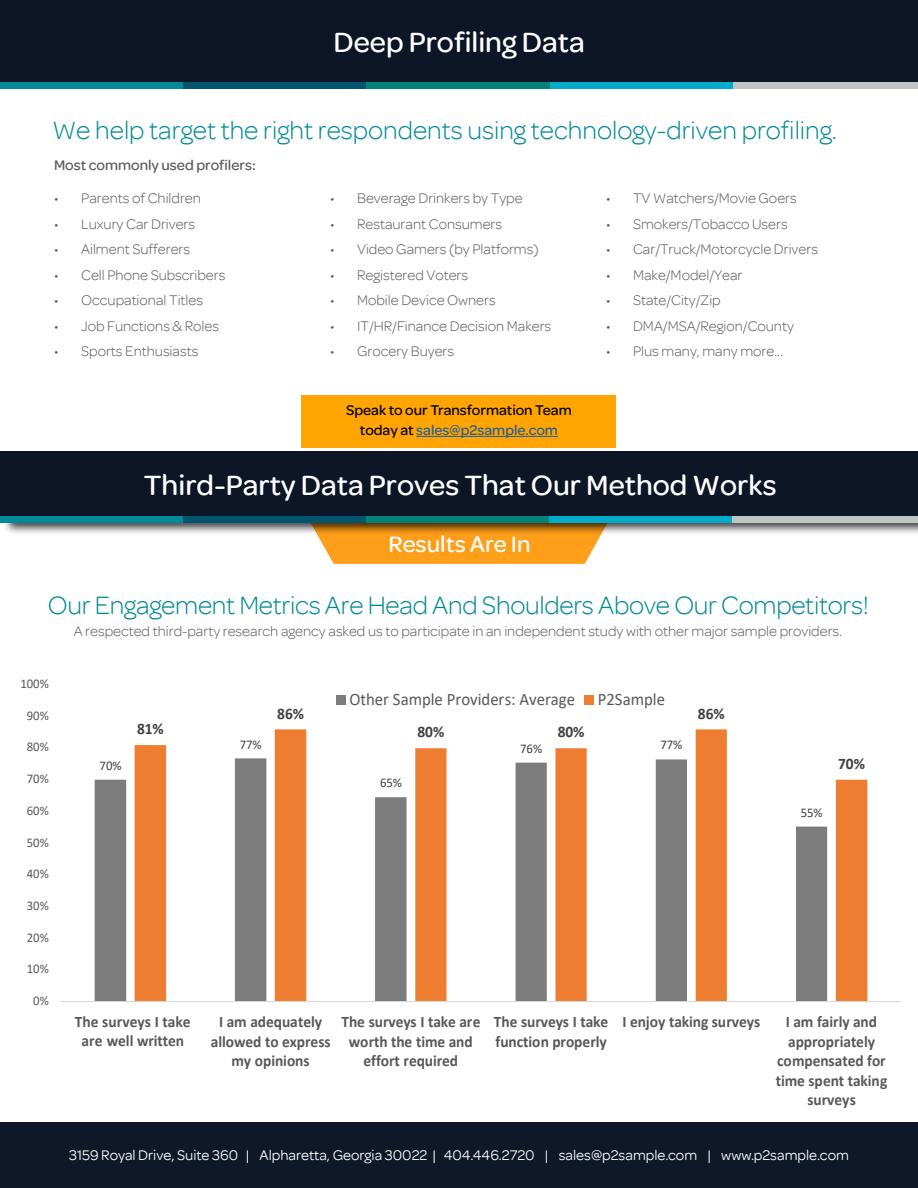
<style>
.page{position:relative;width:918px;height:1188px;background:#fff}
.page>*{position:absolute;margin:0;border:0;box-sizing:border-box;transform-origin:0 0}
.t1{font:500 30px "Omnes";color:#fff}
.t2{font:300 27px "Omnes";color:#008996}
.t3{font:500 24px "Omnes";color:#fff}
.t4{font:17.55px "Calibri";color:#595959;scale:.96 1}
.t5{font:700 16.05px/19.6px "Calibri";letter-spacing:-.005em;color:#595959;text-align:center;scale:.96 1}
.t6{font:700 16.05px "Calibri";color:#404040;scale:.96 1}
.t7{font:300 15px "Omnes";color:#585a5b}
.t8{font:300 15px "Omnes";color:#5a5a5c}
.t9{font:15px "Omnes";color:#fff}
.t10{font:500 15px/19.5px "Omnes Girl Scouts";color:#000;text-align:center}
.t11{font:500 15px "Omnes";color:#585a5b}
.t12{font:13.35px "Calibri";letter-spacing:-.005em;color:#595959;scale:.96 1}
.t13{font:13.35px "Calibri";letter-spacing:-.005em;color:#404040;scale:.96 1}
.s1{color:#215e9e}
</style>
<div class="page">
<svg style="left:317px;top:535px;width:284px;height:29px;background:#ffa426"></svg>
<div style="left:0;top:1122px;width:918px;height:65px;background:#0e1829"></div>
<div style="left:2px;top:454px;width:916px;height:81px;background:#000;opacity:.75"></div>
<div style="left:0;top:452px;width:918px;height:65px;background:#0c1627"></div>
<div style="left:0;top:0;width:918px;height:82px;background:#0c1627"></div>
<div style="left:0;top:82px;width:183px;height:6px;background:#008996"></div>
<div style="left:183px;top:82px;width:184px;height:6px;background:#00556f"></div>
<div style="left:367px;top:82px;width:183px;height:6px;background:#00837b"></div>
<div style="left:550px;top:82px;width:183px;height:6px;background:#00acc8"></div>
<div style="left:733px;top:82px;width:185px;height:6px;background:#bec6c3"></div>
<div style="left:0;top:517px;width:183px;height:6px;background:#008996"></div>
<div style="left:183px;top:517px;width:183px;height:6px;background:#00556f"></div>
<div style="left:366px;top:517px;width:184px;height:6px;background:#00837b"></div>
<div style="left:550px;top:517px;width:183px;height:6px;background:#00acc8"></div>
<div style="left:733px;top:517px;width:185px;height:6px;background:#bec6c3"></div>
<svg style="left:60px;top:695px;width:841px;height:307px"></svg>
<div style="left:302px;top:396px;width:314px;height:52px;background:#ffa400"></div>
<hr style="left:416px;top:436px;width:142px;height:1px;background:#215e9e">
<h1 class="t1" style="left:333px;top:25px;width:253px">Deep Profiling Data</h1>
<h2 class="t2" style="left:52px;top:115px;width:786px">We help target the right respondents using technology-driven profiling.</h2>
<p class="t11" style="left:54px;top:157px;width:203px">Most commonly used profilers:</p>
<p class="t7" style="left:54px;top:190px;width:148px">• Parents of Children</p>
<p class="t7" style="left:54px;top:216px;width:143px">• Luxury Car Drivers</p>
<p class="t7" style="left:54px;top:241px;width:137px">• Ailment Sufferers</p>
<p class="t7" style="left:54px;top:267px;width:173px">• Cell Phone Subscribers</p>
<p class="t7" style="left:54px;top:292px;width:150px">• Occupational Titles</p>
<p class="t7" style="left:54px;top:318px;width:166px">• Job Functions &amp; Roles</p>
<p class="t7" style="left:54px;top:343px;width:146px">• Sports Enthusiasts</p>
<p class="t7" style="left:330px;top:190px;width:194px">• Beverage Drinkers by Type</p>
<p class="t7" style="left:330px;top:216px;width:174px">• Restaurant Consumers</p>
<p class="t7" style="left:330px;top:241px;width:210px">• Video Gamers (by Platforms)</p>
<p class="t7" style="left:330px;top:267px;width:140px">• Registered Voters</p>
<p class="t7" style="left:330px;top:292px;width:167px">• Mobile Device Owners</p>
<p class="t7" style="left:330px;top:318px;width:223px">• IT/HR/Finance Decision Makers</p>
<p class="t7" style="left:330px;top:343px;width:126px">• Grocery Buyers</p>
<p class="t10" style="left:346px;top:400px;width:227px">Speak to our Transformation Team today at <span class="s1">sales@p2sample.com</span></p>
<p class="t7" style="left:606px;top:190px;width:192px">• TV Watchers/Movie Goers</p>
<p class="t7" style="left:606px;top:216px;width:183px">• Smokers/Tobacco Users</p>
<p class="t7" style="left:606px;top:241px;width:213px">• Car/Truck/Motorcycle Drivers</p>
<p class="t7" style="left:606px;top:267px;width:138px">• Make/Model/Year</p>
<p class="t7" style="left:606px;top:292px;width:116px">• State/City/Zip</p>
<p class="t7" style="left:606px;top:318px;width:189px">• DMA/MSA/Region/County</p>
<p class="t7" style="left:606px;top:343px;width:178px">• Plus many, many more...</p>
<h1 class="t1" style="left:144px;top:468px;width:634px">Third-Party Data Proves That Our Method Works</h1>
<h3 class="t3" style="left:389px;top:531px;width:144px">Results Are In</h3>
<h2 class="t2" style="left:48px;top:590px;width:823px">Our Engagement Metrics Are Head And Shoulders Above Our Competitors!</h2>
<p class="t8" style="left:74px;top:622px;width:770px">A respected third-party research agency asked us to participate in an independent study with other major sample providers.</p>
<p class="t12" style="left:21px;top:674px;width:31px">100%</p>
<p class="t12" style="left:27px;top:706px;width:24px">90%</p>
<p class="t12" style="left:27px;top:738px;width:24px">80%</p>
<p class="t12" style="left:27px;top:770px;width:24px">70%</p>
<p class="t12" style="left:27px;top:801px;width:24px">60%</p>
<p class="t12" style="left:27px;top:833px;width:24px">50%</p>
<p class="t12" style="left:27px;top:865px;width:24px">40%</p>
<p class="t12" style="left:27px;top:896px;width:24px">30%</p>
<p class="t12" style="left:27px;top:928px;width:24px">20%</p>
<p class="t12" style="left:27px;top:959px;width:24px">10%</p>
<p class="t12" style="left:33px;top:991px;width:18px">0%</p>
<p class="t13" style="left:100px;top:756px;width:24px">70%</p>
<p class="t6" style="left:137px;top:718px;width:29px">81%</p>
<p class="t13" style="left:240px;top:735px;width:24px">77%</p>
<p class="t6" style="left:277px;top:702px;width:29px">86%</p>
<p class="t4" style="left:349px;top:687px;width:237px">Other Sample Providers: Average</p>
<p class="t4" style="left:598px;top:687px;width:72px">P2Sample</p>
<p class="t6" style="left:417px;top:721px;width:29px">80%</p>
<p class="t6" style="left:558px;top:721px;width:29px">80%</p>
<p class="t13" style="left:380px;top:774px;width:24px">65%</p>
<p class="t13" style="left:520px;top:739px;width:24px">76%</p>
<p class="t13" style="left:661px;top:736px;width:24px">77%</p>
<p class="t6" style="left:698px;top:702px;width:29px">86%</p>
<p class="t13" style="left:801px;top:803px;width:24px">55%</p>
<p class="t6" style="left:838px;top:753px;width:29px">70%</p>
<p class="t5" style="left:75px;top:1011px;width:122px">The surveys I take are well written</p>
<p class="t5" style="left:211px;top:1012px;width:126px">I am adequately allowed to express my opinions</p>
<p class="t5" style="left:342px;top:1012px;width:146px">The surveys I take are worth the time and effort required</p>
<p class="t5" style="left:494px;top:1012px;width:121px;text-align:left">The surveys I take function properly</p>
<p class="t5" style="left:622px;top:1012px;width:145px">I enjoy taking surveys</p>
<p class="t5" style="left:776px;top:1012px;width:118px">I am fairly and appropriately compensated for time spent taking surveys</p>
<p class="t9" style="left:69px;top:1147px;width:781px">3159 Royal Drive, Suite 360 | Alpharetta, Georgia 30022 | 404.446.2720 | sales@p2sample.com | www.p2sample.com</p>
</div>
